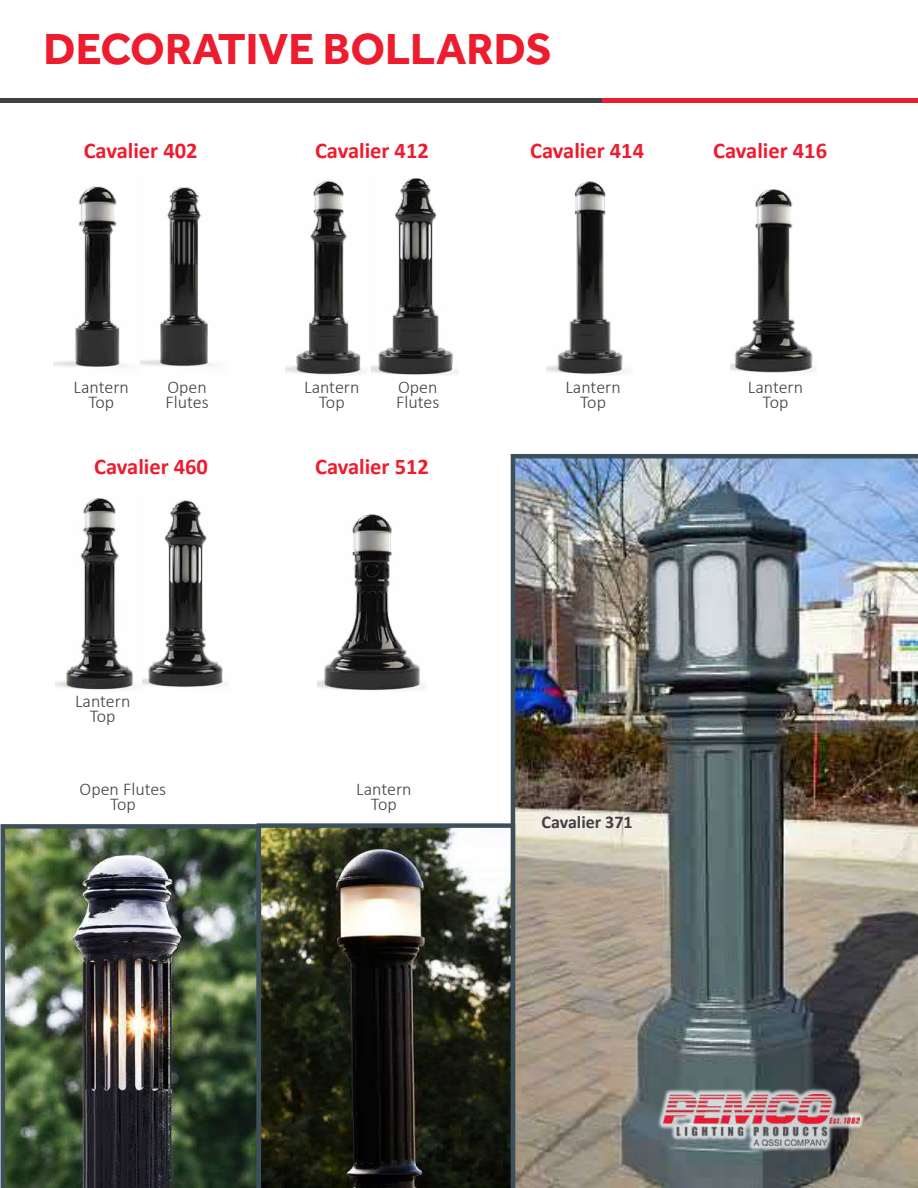
<style>
.page{position:relative;width:918px;height:1188px;background:#fff}
.page>*{position:absolute;margin:0;border:0;box-sizing:border-box;transform-origin:0 0}
.t1{font:700 45px "Effra";color:#ed1c2e}
.t2{font:700 22.5px "Calibri";color:#ed1c2e}
.t3{font:300 18px/15px "Calibri";color:#414042;text-align:center}
.t4{font:700 18px "Calibri";color:#414042}
</style>
<div class="page">
<img style="left:511px;top:454px;width:407px;height:734px">
<div style="left:657px;top:1088px;width:208px;height:64px;background:#fff;opacity:.75"></div>
<img style="left:664px;top:1094px;width:195px;height:52px">
<hr style="left:601px;top:98px;width:317px;height:4px;background:#ed1c2e">
<hr style="left:0;top:98px;width:601px;height:4px;background:#414042">
<img style="left:54px;top:186px;width:159px;height:181px">
<img style="left:317px;top:514px;width:109px;height:176px">
<img style="left:285px;top:178px;width:174px;height:197px">
<img style="left:730px;top:189px;width:87px;height:184px">
<img style="left:547px;top:181px;width:79px;height:193px">
<img style="left:56px;top:498px;width:171px;height:192px">
<img style="left:1px;top:824px;width:256px;height:364px">
<img style="left:257px;top:823px;width:258px;height:365px">
<p class="t1" style="left:44px;top:22px;width:510px">DECORATIVE BOLLARDS</p>
<p class="t2" style="left:84px;top:137px;width:115px">Cavalier 402</p>
<p class="t2" style="left:315px;top:137px;width:115px">Cavalier 412</p>
<p class="t2" style="left:530px;top:137px;width:115px">Cavalier 414</p>
<p class="t2" style="left:713px;top:137px;width:115px">Cavalier 416</p>
<p class="t3" style="left:166px;top:379px;width:45px;text-align:left">Open<br>Flutes</p>
<p class="t3" style="left:396px;top:379px;width:45px;text-align:left">Open<br>Flutes</p>
<p class="t3" style="left:74px;top:379px;width:57px">Lantern<br>Top</p>
<p class="t3" style="left:304px;top:379px;width:57px">Lantern<br>Top</p>
<p class="t3" style="left:565px;top:379px;width:57px">Lantern<br>Top</p>
<p class="t3" style="left:748px;top:379px;width:57px">Lantern<br>Top</p>
<p class="t2" style="left:94px;top:452px;width:115px">Cavalier 460</p>
<p class="t2" style="left:315px;top:452px;width:115px">Cavalier 512</p>
<p class="t3" style="left:75px;top:693px;width:57px">Lantern<br>Top</p>
<p class="t3" style="left:80px;top:781px;width:88px">Open Flutes</p>
<p class="t3" style="left:110px;top:796px;width:27px">Top</p>
<p class="t3" style="left:356px;top:781px;width:57px">Lantern</p>
<p class="t3" style="left:371px;top:796px;width:27px">Top</p>
<p class="t4" style="left:542px;top:811px;width:93px">Cavalier 371</p>
</div>
